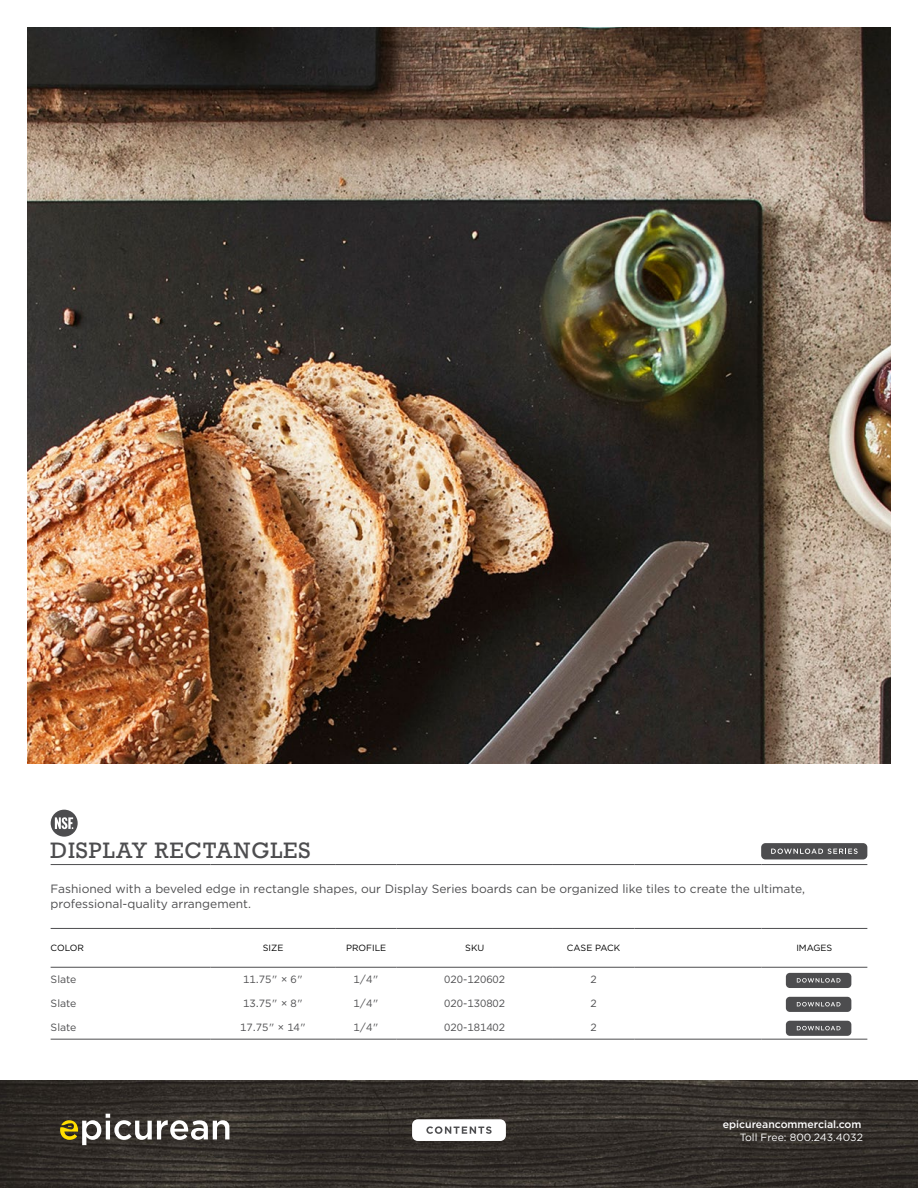
<style>
.page{position:relative;width:918px;height:1188px;background:#fff}
.page>*{position:absolute;margin:0;border:0;box-sizing:border-box;transform-origin:0 0}
.t1{font:21px "Rockwell";letter-spacing:.04em;color:#4d4d4f}
.t2{font:12px/15px "Gotham";color:#4d4d4f}
.t3{font:10.5px "Gotham";color:#4d4d4f}
.t4{font:500 10.5px "Gotham";color:#fff}
.t5{font:10.5px "Gotham";color:#fff}
.t6{font:9px "Gotham";color:#000}
</style>
<div class="page">
<img style="left:0;top:1080px;width:918px;height:108px">
<div style="left:412px;top:1119px;width:94px;height:22px;background:#fff;border-radius:6px"></div>
<svg style="left:426px;top:1126px;width:66px;height:8px"></svg>
<svg style="left:60px;top:1114px;width:169px;height:31px"></svg>
<hr style="left:51px;top:967px;width:159px;height:1px;background:#4d4d4f">
<hr style="left:210px;top:967px;width:126px;height:1px;background:#4d4d4f">
<hr style="left:336px;top:967px;width:61px;height:1px;background:#4d4d4f">
<hr style="left:397px;top:967px;width:156px;height:1px;background:#4d4d4f">
<hr style="left:553px;top:967px;width:81px;height:1px;background:#4d4d4f">
<hr style="left:634px;top:967px;width:127px;height:1px;background:#4d4d4f">
<hr style="left:761px;top:967px;width:106px;height:1px;background:#4d4d4f">
<hr style="left:51px;top:864px;width:159px;height:1px;background:#4d4d4f">
<hr style="left:210px;top:864px;width:126px;height:1px;background:#4d4d4f">
<hr style="left:336px;top:864px;width:61px;height:1px;background:#4d4d4f">
<hr style="left:397px;top:864px;width:156px;height:1px;background:#4d4d4f">
<hr style="left:553px;top:864px;width:81px;height:1px;background:#4d4d4f">
<hr style="left:634px;top:864px;width:127px;height:1px;background:#4d4d4f">
<hr style="left:761px;top:864px;width:106px;height:1px;background:#4d4d4f">
<hr style="left:51px;top:928px;width:159px;height:1px;background:#4d4d4f">
<hr style="left:210px;top:928px;width:126px;height:1px;background:#4d4d4f">
<hr style="left:336px;top:928px;width:61px;height:1px;background:#4d4d4f">
<hr style="left:397px;top:928px;width:156px;height:1px;background:#4d4d4f">
<hr style="left:553px;top:928px;width:81px;height:1px;background:#4d4d4f">
<hr style="left:634px;top:928px;width:127px;height:1px;background:#4d4d4f">
<hr style="left:761px;top:928px;width:106px;height:1px;background:#4d4d4f">
<hr style="left:51px;top:1039px;width:159px;height:1px;background:#4d4d4f">
<hr style="left:210px;top:1039px;width:126px;height:1px;background:#4d4d4f">
<hr style="left:336px;top:1039px;width:61px;height:1px;background:#4d4d4f">
<hr style="left:397px;top:1039px;width:156px;height:1px;background:#4d4d4f">
<hr style="left:553px;top:1039px;width:81px;height:1px;background:#4d4d4f">
<hr style="left:634px;top:1039px;width:127px;height:1px;background:#4d4d4f">
<hr style="left:761px;top:1039px;width:106px;height:1px;background:#4d4d4f">
<div style="left:786px;top:997px;width:65px;height:15px;background:#4d4d4f;border-radius:4px"></div>
<svg style="left:797px;top:1002px;width:44px;height:4px"></svg>
<div style="left:786px;top:973px;width:65px;height:15px;background:#4d4d4f;border-radius:4px"></div>
<svg style="left:797px;top:978px;width:44px;height:5px"></svg>
<div style="left:786px;top:1021px;width:65px;height:15px;background:#4d4d4f;border-radius:4px"></div>
<svg style="left:797px;top:1026px;width:44px;height:4px"></svg>
<img style="left:27px;top:27px;width:864px;height:737px">
<div style="left:761px;top:843px;width:106px;height:16px;background:#4d4d4f;border-radius:4px"></div>
<svg style="left:771px;top:849px;width:87px;height:5px"></svg>
<svg style="left:51px;top:810px;width:27px;height:27px"></svg>
<h1 class="t1" style="left:51px;top:837px;width:261px">DISPLAY RECTANGLES</h1>
<p class="t2" style="left:51px;top:881px;width:756px">Fashioned with a beveled edge in rectangle shapes, our Display Series boards can be organized like tiles to create the ultimate, professional-quality arrangement.</p>
<p class="t6" style="left:51px;top:942px;width:35px">COLOR</p>
<p class="t6" style="left:263px;top:942px;width:22px">SIZE</p>
<p class="t6" style="left:346px;top:942px;width:42px">PROFILE</p>
<p class="t6" style="left:465px;top:942px;width:20px">SKU</p>
<p class="t6" style="left:567px;top:942px;width:55px">CASE PACK</p>
<p class="t6" style="left:796px;top:942px;width:38px">IMAGES</p>
<p class="t3" style="left:51px;top:973px;width:27px">Slate</p>
<p class="t3" style="left:243px;top:973px;width:61px">11.75" × 6"</p>
<p class="t3" style="left:354px;top:973px;width:27px">1/4"</p>
<p class="t3" style="left:444px;top:973px;width:62px">020-120602</p>
<p class="t3" style="left:591px;top:973px;width:8px">2</p>
<p class="t3" style="left:51px;top:997px;width:27px">Slate</p>
<p class="t3" style="left:243px;top:997px;width:61px">13.75" × 8"</p>
<p class="t3" style="left:354px;top:997px;width:27px">1/4"</p>
<p class="t3" style="left:444px;top:997px;width:62px">020-130802</p>
<p class="t3" style="left:591px;top:997px;width:8px">2</p>
<p class="t3" style="left:51px;top:1021px;width:27px">Slate</p>
<p class="t3" style="left:240px;top:1021px;width:68px">17.75" × 14"</p>
<p class="t3" style="left:354px;top:1021px;width:27px">1/4"</p>
<p class="t3" style="left:444px;top:1021px;width:62px">020-181402</p>
<p class="t3" style="left:591px;top:1021px;width:8px">2</p>
<p class="t4" style="left:723px;top:1117px;width:140px">epicureancommercial.com</p>
<p class="t5" style="left:740px;top:1130px;width:125px">Toll Free: 800.243.4032</p>
</div>
